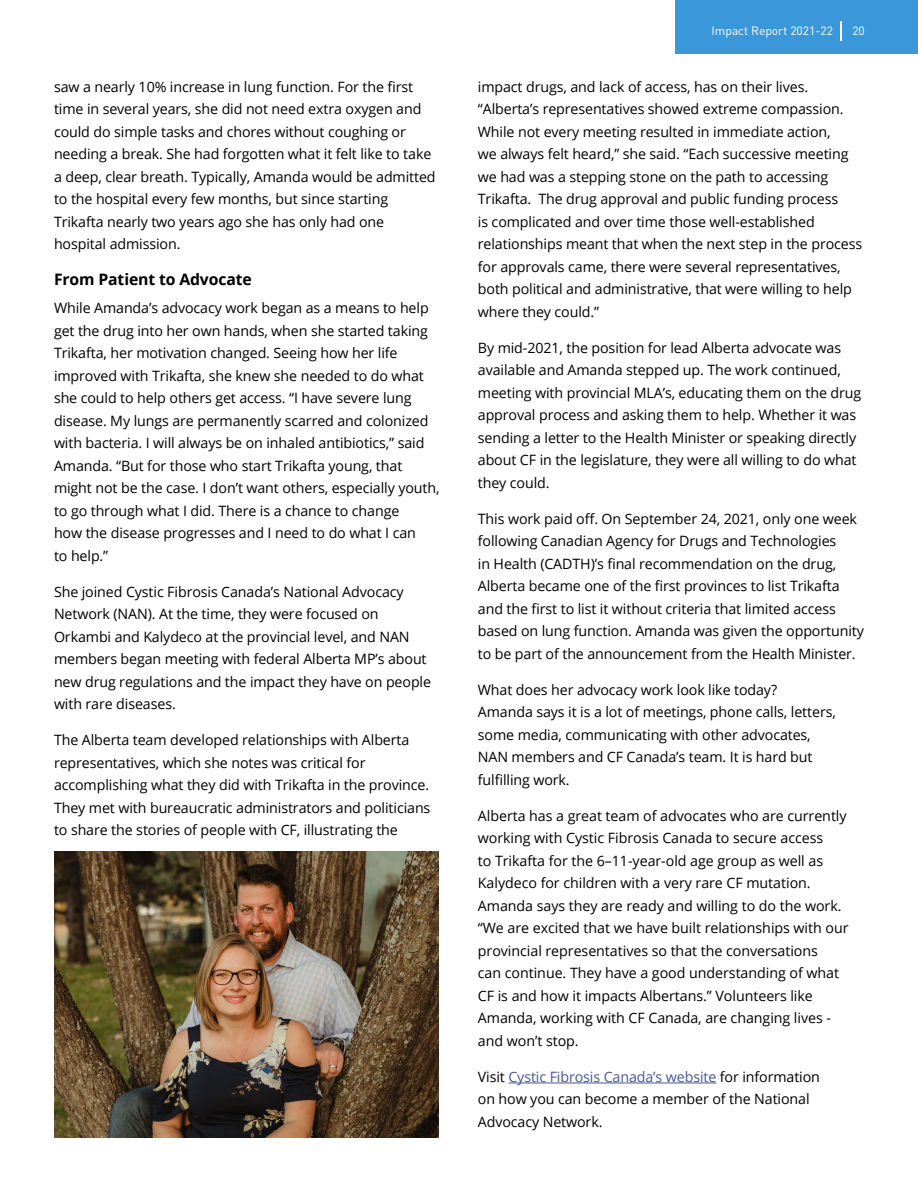
<style>
.page{position:relative;width:918px;height:1188px;background:#fff}
.page>*{position:absolute;margin:0;border:0;box-sizing:border-box;transform-origin:0 0}
.New_Body_9_5{font:700 15.75px "Open Sans";letter-spacing:-.01em;color:#000}
.New_Body_9_5-2{font:14.25px/22.5px "Open Sans";letter-spacing:-.01em;color:#000}
.t1{font:12px "DINOT";color:#fff}
.s1{color:#465792}
</style>
<div class="page">
<hr style="left:508px;top:1083px;width:208px;height:1px;background:#465792">
<img style="left:54px;top:852px;width:385px;height:286px">
<div style="left:675px;top:0;width:243px;height:54px;background:#3a97d9"></div>
<svg style="left:841px;top:21px;width:1px;height:20px"></svg>
<p class="New_Body_9_5-2" style="left:54px;top:75px;width:383px">saw a nearly 10% increase in lung function. For the first time in several years, she did not need extra oxygen and could do simple tasks and chores without coughing or needing a break. She had forgotten what it felt like to take a deep, clear breath. Typically, Amanda would be admitted to the hospital every few months, but since starting Trikafta nearly two years ago she has only had one hospital admission.</p>
<p class="New_Body_9_5" style="left:54px;top:269px;width:199px">From Patient to Advocate</p>
<p class="New_Body_9_5-2" style="left:54px;top:297px;width:387px">While Amanda’s advocacy work began as a means to help get the drug into her own hands, when she started taking Trikafta, her motivation changed. Seeing how her life improved with Trikafta, she knew she needed to do what she could to help others get access. “I have severe lung disease. My lungs are permanently scarred and colonized with bacteria. I will always be on inhaled antibiotics,” said Amanda. “But for those who start Trikafta young, that might not be the case. I don’t want others, especially youth, to go through what I did. There is a chance to change<br>how the disease progresses and I need to do what I can<br>to help.”</p>
<p class="New_Body_9_5-2" style="left:54px;top:580px;width:379px">She joined Cystic Fibrosis Canada’s National Advocacy Network (NAN). At the time, they were focused on Orkambi and Kalydeco at the provincial level, and NAN members began meeting with federal Alberta MP’s about new drug regulations and the impact they have on people with rare diseases.</p>
<p class="New_Body_9_5-2" style="left:54px;top:729px;width:378px">The Alberta team developed relationships with Alberta representatives, which she notes was critical for accomplishing what they did with Trikafta in the province.<br>They met with bureaucratic administrators and politicians to share the stories of people with CF, illustrating the</p>
<p class="t1" style="left:712px;top:23px;width:123px">Impact Report 2021-22</p>
<p class="t1" style="left:852px;top:23px;width:14px">20</p>
<p class="New_Body_9_5-2" style="left:478px;top:75px;width:386px">impact drugs, and lack of access, has on their lives. “Alberta’s representatives showed extreme compassion.<br>While not every meeting resulted in immediate action,<br>we always felt heard,” she said. “Each successive meeting we had was a stepping stone on the path to accessing Trikafta. The drug approval and public funding process<br>is complicated and over time those well-established relationships meant that when the next step in the process for approvals came, there were several representatives, both political and administrative, that were willing to help where they could.”</p>
<p class="New_Body_9_5-2" style="left:478px;top:336px;width:385px">By mid-2021, the position for lead Alberta advocate was available and Amanda stepped up. The work continued, meeting with provincial MLA’s, educating them on the drug approval process and asking them to help. Whether it was sending a letter to the Health Minister or speaking directly about CF in the legislature, they were all willing to do what they could.</p>
<p class="New_Body_9_5-2" style="left:478px;top:507px;width:388px">This work paid off. On September 24, 2021, only one week following Canadian Agency for Drugs and Technologies<br>in Health (CADTH)’s final recommendation on the drug, Alberta became one of the first provinces to list Trikafta and the first to list it without criteria that limited access based on lung function. Amanda was given the opportunity to be part of the announcement from the Health Minister.</p>
<p class="New_Body_9_5-2" style="left:478px;top:678px;width:360px">What does her advocacy work look like today?<br>Amanda says it is a lot of meetings, phone calls, letters, some media, communicating with other advocates, NAN members and CF Canada’s team. It is hard but fulfilling work.</p>
<p class="New_Body_9_5-2" style="left:478px;top:804px;width:372px">Alberta has a great team of advocates who are currently working with Cystic Fibrosis Canada to secure access<br>to Trikafta for the 6–11-year-old age group as well as Kalydeco for children with a very rare CF mutation.<br>Amanda says they are ready and willing to do the work. “We are excited that we have built relationships with our provincial representatives so that the conversations<br>can continue. They have a good understanding of what CF is and how it impacts Albertans.” Volunteers like Amanda, working with CF Canada, are changing lives - and won’t stop.</p>
<p class="New_Body_9_5-2" style="left:478px;top:1065px;width:344px">Visit <span class="s1">Cystic Fibrosis Canada’s website</span> for information on how you can become a member of the National<br>Advocacy Network.</p>
</div>
